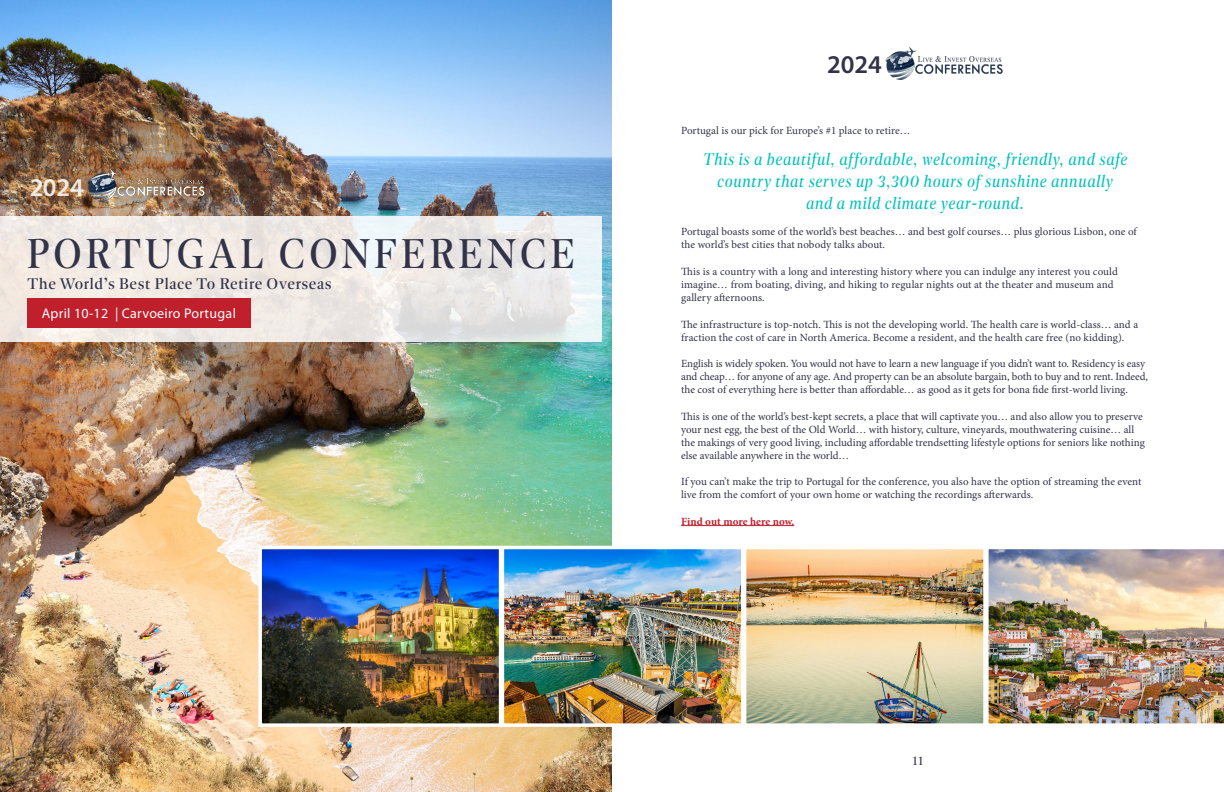
<style>
.page{position:relative;width:1224px;height:792px;background:#fff}
.page>*{position:absolute;margin:0;border:0;box-sizing:border-box;transform-origin:0 0}
.t1{font:43.3px "Dejanire Headline";letter-spacing:.09em;color:#323348;scale:.91 1}
.t2{font:600 25.6px "Myriad Pro";color:#323348}
.t3{font:600 25.6px "Myriad Pro";color:#fff}
.t4{font:italic 17.6px/22px "Dejanire Headline";letter-spacing:.045em;color:#04c3bb;text-align:center;scale:.91 1}
.t5{font:16px "Dejanire Headline";letter-spacing:.04em;color:#323348}
.t6{font:14px "Myriad Pro";letter-spacing:.02em;color:#fff}
.t7{font:13.2px "Dejanire Headline";color:#323348;scale:.91 1}
.t8{font:11px/13px "Minion Pro";color:#323348}
.t9{font:700 11px "Minion Pro";color:#bf202c}
</style>
<div class="page">
<img style="left:885px;top:47px;width:118px;height:33px">
<hr style="left:681px;top:525px;width:113px;height:1px;background:#bf202c">
<img style="left:988px;top:549px;width:236px;height:175px">
<img style="left:747px;top:550px;width:236px;height:173px">
<div style="left:743px;top:546px;width:244px;height:181px;border:3px solid #fff"></div>
<img style="left:0;top:0;width:612px;height:792px">
<svg style="left:0;top:216px;width:602px;height:125px;background:#ede9e6"></svg>
<div style="left:27px;top:298px;width:224px;height:30px;background:#bf202c"></div>
<img style="left:262px;top:550px;width:479px;height:173px">
<div style="left:258px;top:546px;width:244px;height:181px;border:3px solid #fff"></div>
<img style="left:80px;top:168px;width:133px;height:41px">
<div style="left:501px;top:546px;width:244px;height:181px;border:3px solid #fff"></div>
<h2 class="t3" style="left:29px;top:171px;width:56px">2024</h2>
<h1 class="t1" style="left:27px;top:228px;width:604px">PORTUGAL CONFERENCE</h1>
<h3 class="t5" style="left:27px;top:274px;width:306px">The World’s Best Place To Retire Overseas</h3>
<p class="t6" style="left:42px;top:305px;width:196px">April 10-12 | Carvoeiro Portugal</p>
<h2 class="t2" style="left:827px;top:49px;width:56px">2024</h2>
<p class="t8" style="left:681px;top:124px;width:231px">Portugal is our pick for Europe’s #1 place to retire…</p>
<h3 class="t4" style="left:703px;top:148px;width:468px">This is a beautiful, affordable, welcoming, friendly, and safe country that serves up 3,300 hours of sunshine annually and a mild climate year-round.</h3>
<p class="t8" style="left:681px;top:226px;width:457px">Portugal boasts some of the world’s best beaches… and best golf courses… plus glorious Lisbon, one of the world’s best cities that nobody talks about.</p>
<p class="t8" style="left:681px;top:265px;width:438px">This is a country with a long and interesting history where you can indulge any interest you could imagine… from boating, diving, and hiking to regular nights out at the theater and museum and gallery afternoons.</p>
<p class="t8" style="left:681px;top:318px;width:459px">The infrastructure is top-notch. This is not the developing world. The health care is world-class… and a fraction the cost of care in North America. Become a resident, and the health care free (no kidding).</p>
<p class="t8" style="left:681px;top:357px;width:468px">English is widely spoken. You would not have to learn a new language if you didn’t want to. Residency is easy and cheap… for anyone of any age. And property can be an absolute bargain, both to buy and to rent. Indeed, the cost of everything here is better than affordable… as good as it gets for bona fide first-world living.</p>
<p class="t8" style="left:681px;top:410px;width:465px">This is one of the world’s best-kept secrets, a place that will captivate you… and also allow you to preserve your nest egg, the best of the Old World… with history, culture, vineyards, mouthwatering cuisine… all the makings of very good living, including affordable trendsetting lifestyle options for seniors like nothing else available anywhere in the world…</p>
<p class="t8" style="left:681px;top:475px;width:462px">If you can’t make the trip to Portugal for the conference, you also have the option of streaming the event live from the comfort of your own home or watching the recordings afterwards.</p>
<p class="t9" style="left:681px;top:513px;width:115px">Find out more here now.</p>
<p class="t7" style="left:913px;top:753px;width:12px">11</p>
</div>
